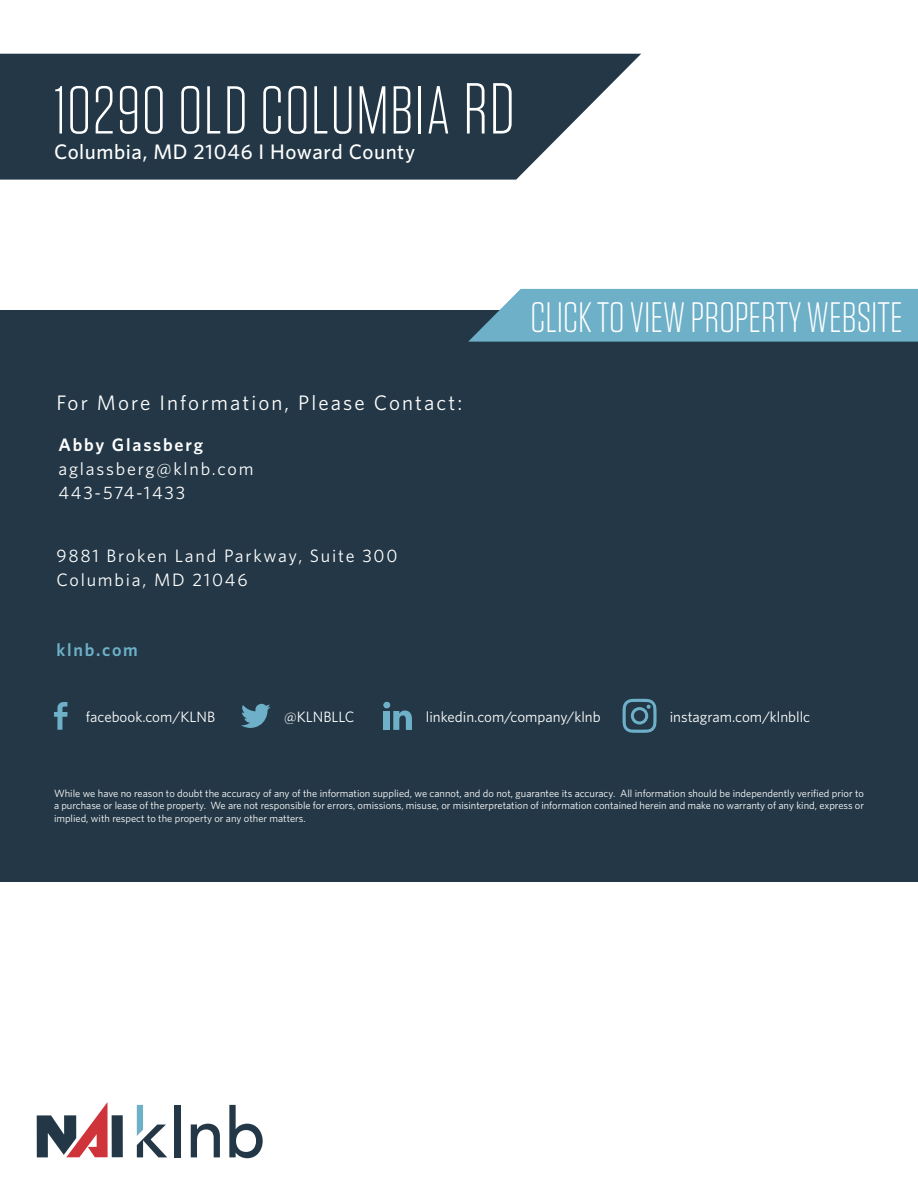
<style>
.page{position:relative;width:918px;height:1188px;background:#fff}
.page>*{position:absolute;margin:0;border:0;box-sizing:border-box;transform-origin:0 0}
.t1{font:300 73.5px "Tungsten";letter-spacing:.025em;color:#fff}
.t2{font:300 67.5px "Tungsten";letter-spacing:.02em;color:#fff}
.t3{font:300 42.6px "Tungsten";color:#fff}
.t4{font:500 21px "Whitney";letter-spacing:.025em;color:#fff}
.t5{font:21px "Whitney";letter-spacing:.1em;color:#fff}
.t6{font:18px/24px "Whitney";letter-spacing:.1em;color:#fff}
.t7{font:600 18px "Whitney";letter-spacing:.1em;color:#fff}
.t8{font:600 18px "Whitney";letter-spacing:.1em;color:#6db0c8}
.t9{font:15px "Whitney";color:#fff}
.t10{font:10.5px/12.6px "Whitney";color:#fff;text-align:justify}
.s1{font-size:72px}
</style>
<div class="page">
<div style="left:112px;top:1115px;width:11px;height:42px;background:#233746"></div>
<svg style="left:37px;top:1102px;width:71px;height:55px"></svg>
<svg style="left:137px;top:1105px;width:30px;height:52px"></svg>
<div style="left:174px;top:1105px;width:6px;height:52px;background:#233746"></div>
<svg style="left:191px;top:1124px;width:29px;height:33px"></svg>
<svg style="left:229px;top:1105px;width:34px;height:53px"></svg>
<div style="left:0;top:310px;width:918px;height:572px;background:#233746"></div>
<svg style="left:0;top:54px;width:641px;height:126px;background:#374957"></svg>
<svg style="left:54px;top:702px;width:14px;height:28px"></svg>
<svg style="left:241px;top:704px;width:30px;height:24px"></svg>
<svg style="left:383px;top:701px;width:29px;height:29px"></svg>
<div style="left:384px;top:711px;width:6px;height:19px;background:#6db0c8"></div>
<svg style="left:623px;top:699px;width:34px;height:34px"></svg>
<svg style="left:468px;top:289px;width:450px;height:53px;background:#70afc6"></svg>
<h2 class="t2" style="left:54px;top:76px;width:463px">10290 OLD COLUMBIA <span class="s1">RD</span></h2>
<h3 class="t4" style="left:54px;top:138px;width:363px">Columbia, MD 21046 I Howard County</h3>
<h1 class="t1" style="left:54px;top:72px;width:453px">14900 SWEITZER LANE</h1>
<h3 class="t4" style="left:54px;top:139px;width:406px">Laurel, MD 20707 I Prince George’s County</h3>
<h3 class="t5" style="left:56px;top:389px;width:407px">For More Information, Please Contact:</h3>
<h3 class="t7" style="left:58px;top:432px;width:146px">Abby Glassberg</h3>
<h3 class="t6" style="left:58px;top:456px;width:197px">aglassberg@klnb.com<br>443-574-1433</h3>
<h3 class="t6" style="left:56px;top:544px;width:343px">9881 Broken Land Parkway, Suite 300<br>Columbia, MD 21046</h3>
<h3 class="t8" style="left:56px;top:637px;width:83px">klnb.com</h3>
<h3 class="t3" style="left:531px;top:296px;width:374px">CLICK TO VIEW PROPERTY WEBSITE</h3>
<h3 class="t9" style="left:86px;top:707px;width:131px">facebook.com/KLNB</h3>
<h3 class="t9" style="left:284px;top:707px;width:72px">@KLNBLLC</h3>
<h3 class="t9" style="left:426px;top:707px;width:176px">linkedin.com/company/klnb</h3>
<h3 class="t9" style="left:670px;top:707px;width:142px">instagram.com/klnbllc</h3>
<p class="t10" style="left:54px;top:786px;width:812px">While we have no reason to doubt the accuracy of any of the information supplied, we cannot, and do not, guarantee its accuracy. All information should be independently verified prior to a purchase or lease of the property. We are not responsible for errors, omissions, misuse, or misinterpretation of information contained herein and make no warranty of any kind, express or implied, with respect to the property or any other matters.</p>
</div>
